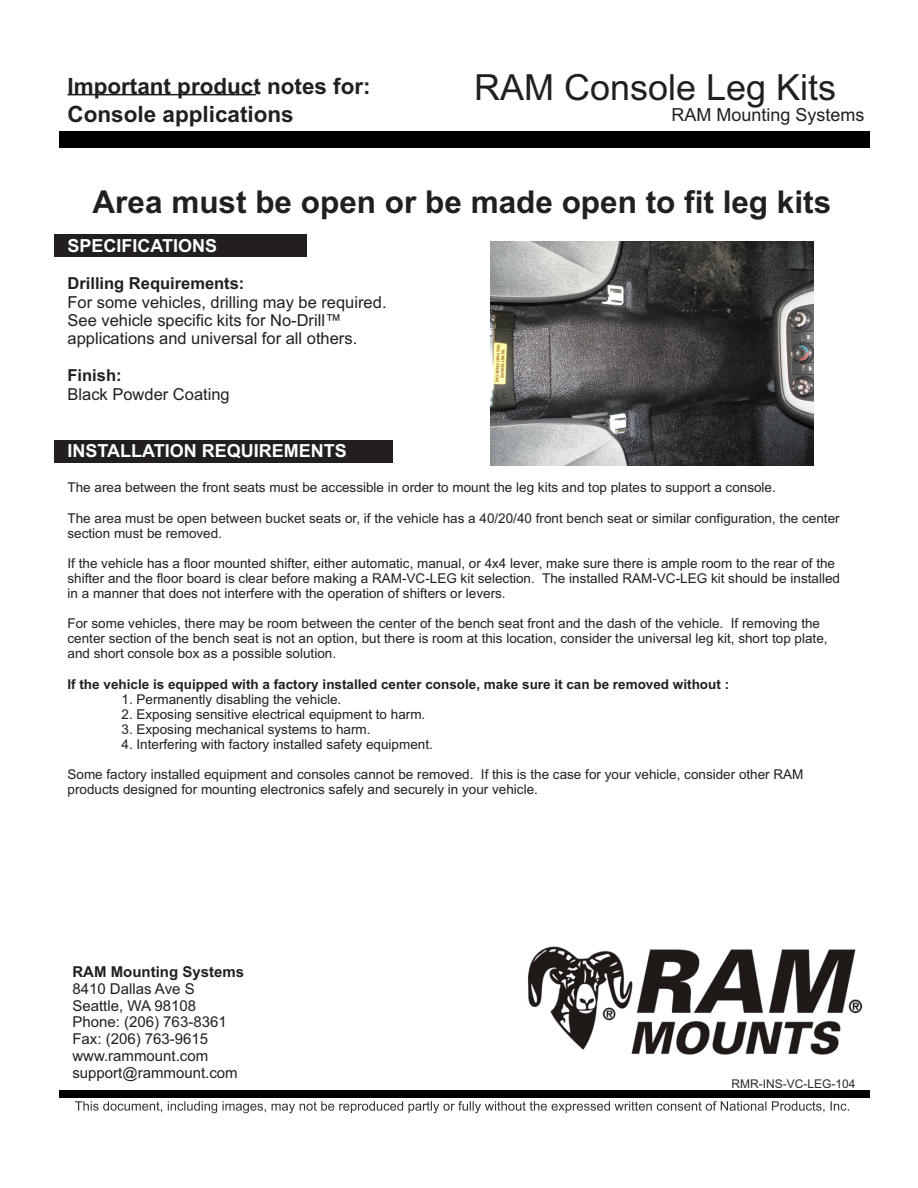
<style>
.page{position:relative;width:918px;height:1188px;background:#fff}
.page>*{position:absolute;margin:0;border:0;box-sizing:border-box;transform-origin:0 0}
.t1{font:36px "Arial";color:#231f20}
.t2{font:700 31.5px "Arial";color:#231f20}
.t3{font:700 22.5px "Arial";color:#231f20}
.t4{font:700 18px "Arial";color:#fff}
.t5{font:18px "Arial";color:#231f20}
.t6{font:16.5px/18.5px "Arial";color:#231f20}
.t7{font:700 16.5px "Arial";color:#231f20}
.t8{font:15px/16.8px "Arial";color:#231f20}
.t9{font:700 15px "Arial";color:#231f20}
.t10{font:13.5px/15.1px "Arial";color:#231f20}
.t11{font:700 13.5px "Arial";color:#231f20}
.t12{font:12px "Arial";color:#2b2924}
</style>
<div class="page">
<div style="left:54px;top:234px;width:253px;height:23px;background:#231f20"></div>
<hr style="left:68px;top:94px;width:188px;height:1px;background:#231f20">
<div style="left:54px;top:440px;width:338px;height:22px;background:#231f20"></div>
<img style="left:491px;top:241px;width:323px;height:224px">
<div style="left:59px;top:131px;width:811px;height:17px;background:#000"></div>
<div style="left:59px;top:1090px;width:811px;height:8px;background:#000"></div>
<svg style="left:75px;top:1101px;width:774px;height:12px"></svg>
<img style="left:528px;top:946px;width:335px;height:109px">
<h3 class="t3" style="left:68px;top:78px;width:305px">Important product notes for:</h3>
<h1 class="t1" style="left:474px;top:74px;width:364px">RAM Console Leg Kits</h1>
<h3 class="t3" style="left:68px;top:105px;width:228px">Console applications</h3>
<h3 class="t5" style="left:672px;top:108px;width:195px">RAM Mounting Systems</h3>
<h2 class="t2" style="left:93px;top:190px;width:740px">Area must be open or be made open to fit leg kits</h2>
<h3 class="t4" style="left:68px;top:239px;width:151px">SPECIFICATIONS</h3>
<p class="t7" style="left:68px;top:277px;width:178px">Drilling Requirements:</p>
<p class="t6" style="left:68px;top:294px;width:321px">For some vehicles, drilling may be required.<br>See vehicle specific kits for No-Drill™ applications and universal for all others.</p>
<p class="t7" style="left:68px;top:369px;width:56px">Finish:</p>
<p class="t6" style="left:68px;top:386px;width:164px">Black Powder Coating</p>
<h3 class="t4" style="left:68px;top:444px;width:281px">INSTALLATION REQUIREMENTS</h3>
<p class="t10" style="left:68px;top:481px;width:710px">The area between the front seats must be accessible in order to mount the leg kits and top plates to support a console.</p>
<p class="t10" style="left:68px;top:512px;width:774px">The area must be open between bucket seats or, if the vehicle has a 40/20/40 front bench seat or similar configuration, the center section must be removed.</p>
<p class="t10" style="left:68px;top:557px;width:774px">If the vehicle has a floor mounted shifter, either automatic, manual, or 4x4 lever, make sure there is ample room to the rear of the shifter and the floor board is clear before making a RAM-VC-LEG kit selection. The installed RAM-VC-LEG kit should be installed in a manner that does not interfere with the operation of shifters or levers.</p>
<p class="t10" style="left:68px;top:617px;width:762px">For some vehicles, there may be room between the center of the bench seat front and the dash of the vehicle. If removing the center section of the bench seat is not an option, but there is room at this location, consider the universal leg kit, short top plate, and short console box as a possible solution.</p>
<p class="t11" style="left:68px;top:679px;width:663px">If the vehicle is equipped with a factory installed center console, make sure it can be removed without :</p>
<p class="t10" style="left:122px;top:693px;width:221px">1. Permanently disabling the vehicle.</p>
<p class="t10" style="left:122px;top:708px;width:305px">2. Exposing sensitive electrical equipment to harm.</p>
<p class="t10" style="left:122px;top:723px;width:251px">3. Exposing mechanical systems to harm.</p>
<p class="t10" style="left:122px;top:738px;width:313px">4. Interfering with factory installed safety equipment.</p>
<p class="t10" style="left:68px;top:768px;width:738px">Some factory installed equipment and consoles cannot be removed. If this is the case for your vehicle, consider other RAM products designed for mounting electronics safely and securely in your vehicle.</p>
<p class="t9" style="left:72px;top:966px;width:173px">RAM Mounting Systems</p>
<p class="t8" style="left:72px;top:982px;width:167px">8410 Dallas Ave S<br>Seattle, WA 98108<br>Phone: (206) 763-8361<br>Fax: (206) 763-9615 www.rammount.com support@rammount.com</p>
<p class="t12" style="left:732px;top:1079px;width:126px">RMR-INS-VC-LEG-104</p>
</div>
